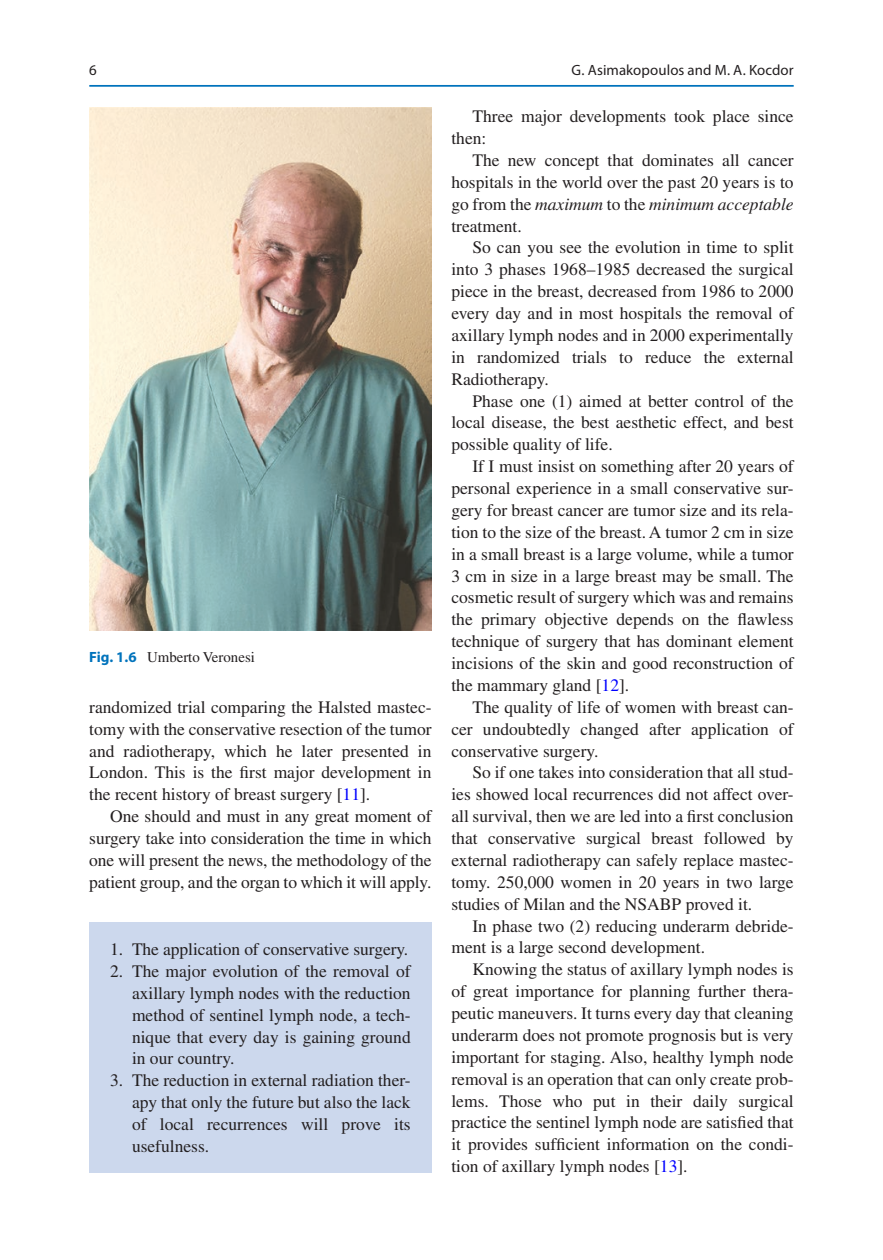
<style>
.page{position:relative;width:883px;height:1260px;background:#fff}
.page>*{position:absolute;margin:0;border:0;box-sizing:border-box;transform-origin:0 0}
.t1{font:17.5px/21.9px "Times LT Std";color:#231f20;text-align:justify}
.t2{font:14.88px "Myriad Pro";letter-spacing:.005em;color:#231f20}
.t3{font:14.88px "Times LT Std";color:#231f20}
.s1{font-family:"Myriad Pro";font-weight:700;color:#0073bc}
.s2{color:#00f}
.s3{font-style:italic}
</style>
<div class="page">
<img style="left:89px;top:107px;width:342px;height:524px">
<div style="left:89px;top:922px;width:343px;height:251px;background:#ccd8ed"></div>
<hr style="left:89px;top:85px;width:705px;height:2px;background:#0073bc">
<p class="t2" style="left:89px;top:61px;width:9px">6</p>
<p class="t3" style="left:89px;top:649px;width:167px"><span class="s1">Fig. 1.6</span> Umberto Veronesi</p>
<p class="t1" style="left:89px;top:696px;width:344px">randomized trial comparing the Halsted mastec&shy;tomy with the conservative resection of the tumor and radiotherapy, which he later presented in London. This is the first major development in the recent history of breast surgery [<span class="s2">11</span>].</p>
<p class="t1" style="left:89px;top:805px;width:344px;text-indent:21px">One should and must in any great moment of surgery take into consideration the time in which one will present the news, the methodology of the patient group, and the organ to which it will apply.</p>
<p class="t1" style="left:110px;top:938px;width:300px">1. The application of conservative surgery.</p>
<p class="t1" style="left:132px;top:960px;width:280px;text-indent:-22px">2. The major evolution of the removal of axillary lymph nodes with the reduction method of sentinel lymph node, a tech&shy;nique that every day is gaining ground in our country.</p>
<p class="t1" style="left:132px;top:1069px;width:280px;text-indent:-22px">3. The reduction in external radiation ther&shy;apy that only the future but also the lack of local recurrences will prove its usefulness.</p>
<p class="t2" style="left:572px;top:61px;width:224px">G. Asimakopoulos and M. A. Kocdor</p>
<p class="t1" style="left:451px;top:105px;width:344px;text-indent:21px">Three major developments took place since then:</p>
<p class="t1" style="left:451px;top:149px;width:344px;text-indent:21px">The new concept that dominates all cancer hospitals in the world over the past 20 years is to go from the <span class="s3">maximum</span> to the <span class="s3">minimum acceptable </span>treatment.</p>
<p class="t1" style="left:451px;top:237px;width:344px;text-indent:21px">So can you see the evolution in time to split into 3 phases 1968–1985 decreased the surgical piece in the breast, decreased from 1986 to 2000 every day and in most hospitals the removal of axillary lymph nodes and in 2000 experimentally in randomized trials to reduce the external Radiotherapy.</p>
<p class="t1" style="left:451px;top:390px;width:344px;text-indent:21px">Phase one (1) aimed at better control of the local disease, the best aesthetic effect, and best possible quality of life.</p>
<p class="t1" style="left:451px;top:455px;width:344px;text-indent:21px">If I must insist on something after 20 years of personal experience in a small conservative sur&shy;gery for breast cancer are tumor size and its rela&shy;tion to the size of the breast. A tumor 2 cm in size in a small breast is a large volume, while a tumor 3 cm in size in a large breast may be small. The cosmetic result of surgery which was and remains the primary objective depends on the flawless technique of surgery that has dominant element incisions of the skin and good reconstruction of the mammary gland [<span class="s2">12</span>].</p>
<p class="t1" style="left:451px;top:696px;width:344px;text-indent:21px">The quality of life of women with breast can&shy;cer undoubtedly changed after application of conservative surgery.</p>
<p class="t1" style="left:451px;top:762px;width:344px;text-indent:21px">So if one takes into consideration that all stud&shy;ies showed local recurrences did not affect over&shy;all survival, then we are led into a first conclusion that conservative surgical breast followed by external radiotherapy can safely replace mastec&shy;tomy. 250,000 women in 20 years in two large studies of Milan and the NSABP proved it.</p>
<p class="t1" style="left:451px;top:915px;width:344px;text-indent:21px">In phase two (2) reducing underarm debride&shy;ment is a large second development.</p>
<p class="t1" style="left:451px;top:958px;width:344px;text-indent:21px">Knowing the status of axillary lymph nodes is of great importance for planning further thera&shy;peutic maneuvers. It turns every day that cleaning underarm does not promote prognosis but is very important for staging. Also, healthy lymph node removal is an operation that can only create prob&shy;lems. Those who put in their daily surgical practice the sentinel lymph node are satisfied that it provides sufficient information on the condi&shy;tion of axillary lymph nodes [<span class="s2">13</span>].</p>
</div>
